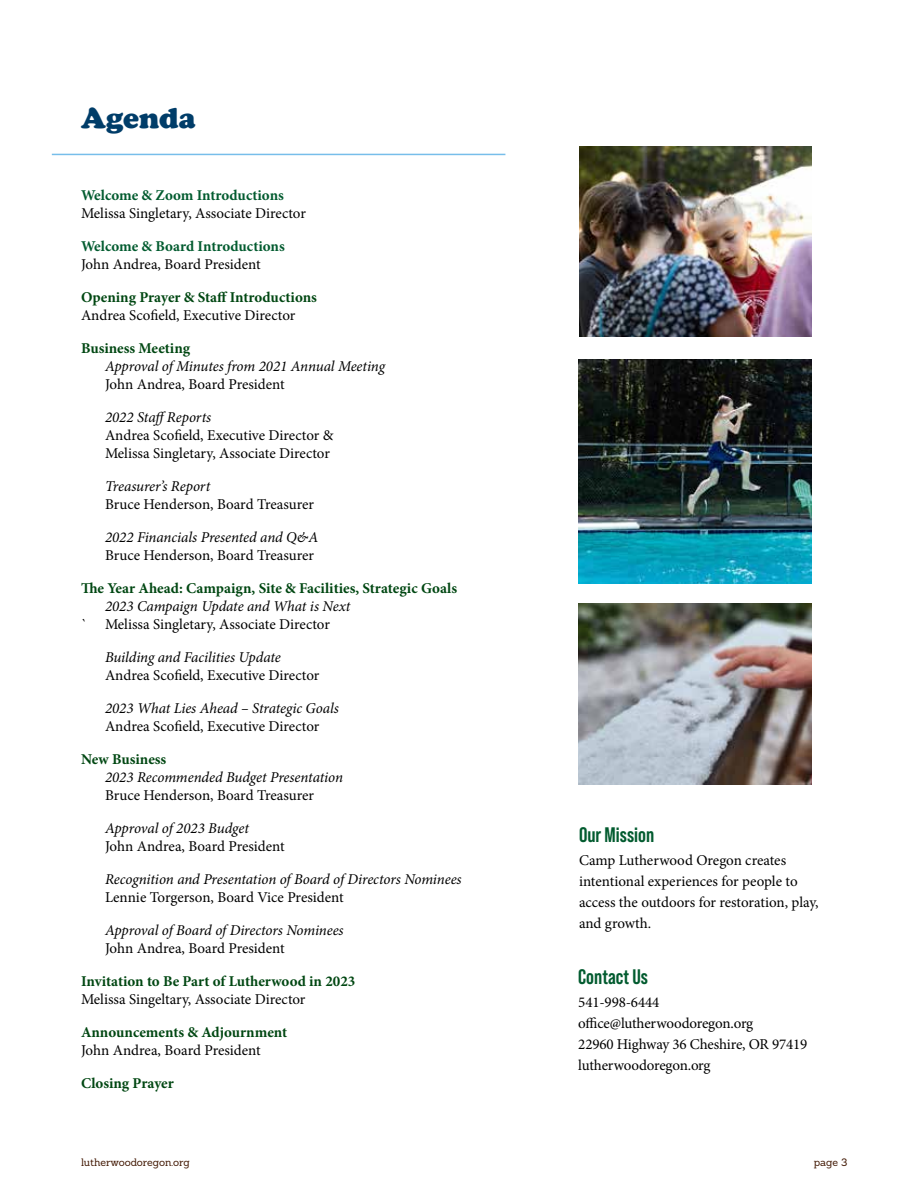
<style>
.page{position:relative;width:918px;height:1188px;background:#fff}
.page>*{position:absolute;margin:0;border:0;box-sizing:border-box;transform-origin:0 0}
.t1{font:900 30px "Cooper";color:#003d69}
.t2{font:700 21px "Bebas Neue Pro";color:#025b2f}
.t3{font:15px/21px "Minion Pro";letter-spacing:-.005em;color:#000}
.t4{font:italic 15px "Minion Pro";letter-spacing:-.01em;color:#000}
.t5{font:700 15px "Minion Pro";color:#004712}
.t6{font:700 15px "Minion Pro";letter-spacing:-.005em;color:#025b2f}
.t7{font:10.5px "Sanchez";letter-spacing:-.01em;color:#401600}
</style>
<div class="page">
<img style="left:578px;top:604px;width:233px;height:180px">
<img style="left:579px;top:146px;width:232px;height:191px">
<img style="left:578px;top:359px;width:233px;height:224px">
<hr style="left:52px;top:154px;width:453px;height:1px;background:#77beea">
<h1 class="t1" style="left:81px;top:101px;width:116px">Agenda</h1>
<p class="t6" style="left:81px;top:185px;width:204px">Welcome &amp; Zoom Introductions</p>
<p class="t3" style="left:81px;top:203px;width:226px">Melissa Singletary, Associate Director</p>
<p class="t6" style="left:81px;top:236px;width:205px">Welcome &amp; Board Introductions</p>
<p class="t3" style="left:81px;top:254px;width:181px">John Andrea, Board President</p>
<p class="t5" style="left:81px;top:287px;width:237px">Opening Prayer &amp; Staff Introductions</p>
<p class="t3" style="left:81px;top:305px;width:216px">Andrea Scofield, Executive Director</p>
<p class="t5" style="left:81px;top:338px;width:111px">Business Meeting</p>
<p class="t4" style="left:105px;top:356px;width:281px">Approval of Minutes from 2021 Annual Meeting</p>
<p class="t3" style="left:105px;top:374px;width:181px">John Andrea, Board President</p>
<p class="t4" style="left:105px;top:407px;width:108px">2022 StaffReports</p>
<p class="t3" style="left:105px;top:426px;width:230px;line-height:18px">Andrea Scofield, Executive Director &amp;<br>Melissa Singletary, Associate Director</p>
<p class="t4" style="left:105px;top:476px;width:107px">Treasurer’s Report</p>
<p class="t3" style="left:105px;top:494px;width:211px">Bruce Henderson, Board Treasurer</p>
<p class="t4" style="left:105px;top:527px;width:215px">2022 Financials Presented and Q&amp;A</p>
<p class="t3" style="left:105px;top:545px;width:211px">Bruce Henderson, Board Treasurer</p>
<p class="t5" style="left:81px;top:578px;width:378px">The Year Ahead: Campaign, Site &amp; Facilities, Strategic Goals</p>
<p class="t4" style="left:105px;top:596px;width:247px">2023 Campaign Update and What is Next</p>
<p class="t3" style="left:81px;top:614px;width:250px">` Melissa Singletary, Associate Director</p>
<p class="t4" style="left:105px;top:647px;width:177px">Building and Facilities Update</p>
<p class="t3" style="left:105px;top:665px;width:216px">Andrea Scofield, Executive Director</p>
<p class="t4" style="left:105px;top:698px;width:235px">2023 What Lies Ahead – Strategic Goals</p>
<p class="t3" style="left:105px;top:716px;width:216px">Andrea Scofield, Executive Director</p>
<p class="t5" style="left:81px;top:749px;width:87px">New Business</p>
<p class="t4" style="left:105px;top:767px;width:240px">2023 Recommended Budget Presentation</p>
<p class="t3" style="left:105px;top:785px;width:211px">Bruce Henderson, Board Treasurer</p>
<p class="t4" style="left:105px;top:818px;width:145px">Approval of 2023 Budget</p>
<p class="t3" style="left:105px;top:836px;width:181px">John Andrea, Board President</p>
<p class="t4" style="left:105px;top:869px;width:358px">Recognition and Presentation of Board of Directors Nominees</p>
<p class="t3" style="left:105px;top:887px;width:240px">Lennie Torgerson, Board Vice President</p>
<p class="t4" style="left:105px;top:920px;width:240px">Approval of Board of Directors Nominees</p>
<p class="t3" style="left:105px;top:938px;width:181px">John Andrea, Board President</p>
<p class="t5" style="left:81px;top:971px;width:276px">Invitation to Be Part of Lutherwood in 2023</p>
<p class="t3" style="left:81px;top:989px;width:226px">Melissa Singeltary, Associate Director</p>
<p class="t5" style="left:81px;top:1022px;width:208px">Announcements &amp; Adjournment</p>
<p class="t3" style="left:81px;top:1040px;width:181px">John Andrea, Board President</p>
<p class="t5" style="left:81px;top:1073px;width:94px">Closing Prayer</p>
<h2 class="t2" style="left:579px;top:823px;width:77px">Our Mission</h2>
<p class="t3" style="left:579px;top:850px;width:241px">Camp Lutherwood Oregon creates intentional experiences for people to access the outdoors for restoration, play, and growth.</p>
<h2 class="t2" style="left:578px;top:965px;width:71px">Contact Us</h2>
<p class="t3" style="left:578px;top:991px;width:231px">541-998-6444 office@lutherwoodoregon.org<br>22960 Highway 36 Cheshire, OR 97419 lutherwoodoregon.org</p>
<p class="t7" style="left:81px;top:1156px;width:110px">lutherwoodoregon.org</p>
<p class="t7" style="left:814px;top:1156px;width:35px">page 3</p>
</div>
